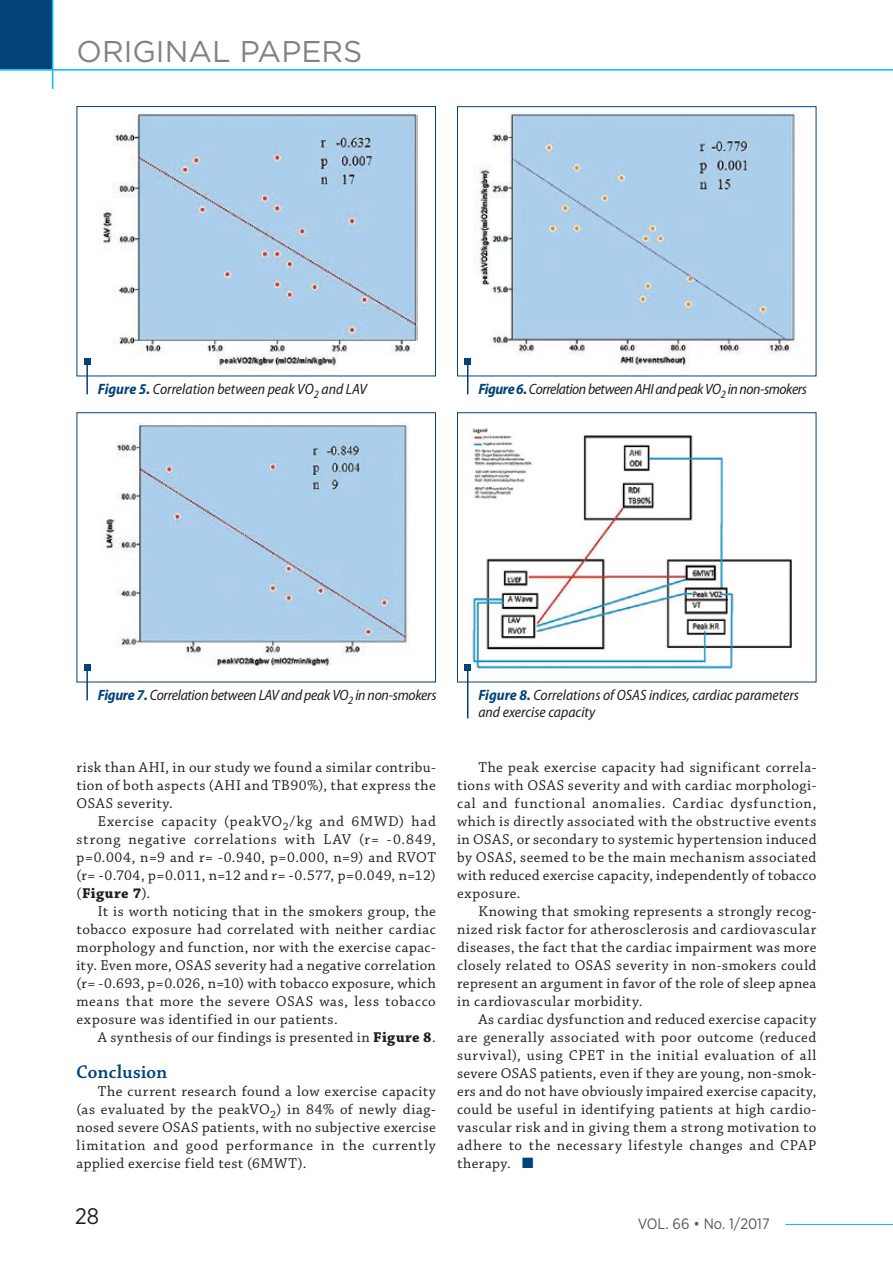
<style>
.page{position:relative;width:893px;height:1263px;background:#fff}
.page>*{position:absolute;margin:0;border:0;box-sizing:border-box;transform-origin:0 0}
.t1{font:30px "Gotham";color:#808285}
.t2{font:22.5px "Gotham Narrow";color:#231f20}
.t3{font:19.5px "Chaparral Pro Semibold Subh";letter-spacing:.015em;color:#004279}
.t4{font:15px/18px "Chaparral Pro";letter-spacing:.035em;color:#231f20;text-align:justify}
.t5{font:italic semi-condensed 15px/16.5px "Myriad Pro";letter-spacing:-.01em;color:#231f20}
.t6{font:italic semi-condensed 15px "Myriad Pro";letter-spacing:-.03em;color:#231f20}
.t7{font:15px "Gotham Narrow";color:#57585a}
.s1{font-weight:700;color:#004279}
.s2{font-weight:700}
.s3{color:#004279}
</style>
<div class="page">
<hr style="left:785px;top:1224px;width:108px;height:1px;background:#01bdf2">
<div style="left:0;top:0;width:52px;height:69px;background:#004279"></div>
<hr style="left:0;top:69px;width:893px;height:2px;background:#01bdf2">
<hr style="left:52px;top:0;width:1px;height:89px;background:#01bdf2">
<img style="left:103px;top:112px;width:314px;height:258px">
<div style="left:77px;top:106px;width:359px;height:270px;border:1px solid #004279"></div>
<img style="left:474px;top:112px;width:322px;height:258px">
<div style="left:457px;top:106px;width:359px;height:270px;border:1px solid #004279"></div>
<img style="left:106px;top:423px;width:304px;height:243px">
<div style="left:77px;top:412px;width:359px;height:270px;border:1px solid #004279"></div>
<img style="left:468px;top:428px;width:324px;height:246px">
<div style="left:457px;top:412px;width:359px;height:270px;border:1px solid #004279"></div>
<hr style="left:467px;top:667px;width:1px;height:51px;background:#004279">
<svg style="left:465px;top:664px;width:6px;height:6px"></svg>
<hr style="left:86px;top:667px;width:2px;height:33px;background:#004279">
<svg style="left:84px;top:664px;width:6px;height:6px"></svg>
<hr style="left:467px;top:361px;width:1px;height:33px;background:#004279">
<svg style="left:465px;top:358px;width:6px;height:6px"></svg>
<hr style="left:86px;top:361px;width:2px;height:33px;background:#004279">
<svg style="left:84px;top:358px;width:6px;height:6px"></svg>
<h1 class="t1" style="left:77px;top:32px;width:287px">ORIGINAL PAPERS</h1>
<p class="t5" style="left:98px;top:381px;width:271px"><span class="s1">Figure 5.</span> Correlation between peak VO<sub>2</sub> and LAV</p>
<p class="t6" style="left:478px;top:381px;width:330px"><span class="s1">Figure 6.</span> Correlation between AHI and peak VO<sub>2</sub> in non-smokers</p>
<p class="t5" style="left:98px;top:687px;width:340px"><span class="s1">Figure 7.</span> Correlation between LAV and peak VO<sub>2</sub> in non-smokers</p>
<p class="t4" style="left:77px;top:759px;width:361px">risk than AHI, in our study we found a similar contribu&shy;tion of both aspects (AHI and TB90%), that express the OSAS severity.</p>
<p class="t4" style="left:77px;top:813px;width:361px;text-indent:21px">Exercise capacity (peakVO<sub>2</sub>/kg and 6MWD) had strong negative correlations with LAV (r= -0.849, p=0.004, n=9 and r= -0.940, p=0.000, n=9) and RVOT (r= -0.704, p=0.011, n=12 and r= -0.577, p=0.049, n=12) (<span class="s2">Figure 7</span>).</p>
<p class="t4" style="left:77px;top:903px;width:361px;text-indent:21px">It is worth noticing that in the smokers group, the tobacco exposure had correlated with neither cardiac morphology and function, nor with the exercise capac&shy;ity. Even more, OSAS severity had a negative correlation (r= -0.693, p=0.026, n=10) with tobacco exposure, which means that more the severe OSAS was, less tobacco exposure was identified in our patients.</p>
<p class="t4" style="left:98px;top:1029px;width:340px">A synthesis of our findings is presented in <span class="s2">Figure 8</span>.</p>
<h3 class="t3" style="left:77px;top:1062px;width:92px">Conclusion</h3>
<p class="t4" style="left:77px;top:1083px;width:361px;text-indent:21px">The current research found a low exercise capacity (as evaluated by the peakVO<sub>2</sub>) in 84% of newly diag&shy;nosed severe OSAS patients, with no subjective exercise limitation and good performance in the currently applied exercise field test (6MWT).</p>
<p class="t5" style="left:478px;top:687px;width:322px"><span class="s1">Figure 8.</span> Correlations of OSAS indices, cardiac parameters and exercise capacity</p>
<p class="t4" style="left:457px;top:759px;width:361px;text-indent:21px">The peak exercise capacity had significant correla&shy;tions with OSAS severity and with cardiac morphologi&shy;cal and functional anomalies. Cardiac dysfunction, which is directly associated with the obstructive events in OSAS, or secondary to systemic hypertension induced by OSAS, seemed to be the main mechanism associated with reduced exercise capacity, independently of tobacco exposure.</p>
<p class="t4" style="left:457px;top:903px;width:361px;text-indent:21px">Knowing that smoking represents a strongly recog&shy;nized risk factor for atherosclerosis and cardiovascular diseases, the fact that the cardiac impairment was more closely related to OSAS severity in non-smokers could represent an argument in favor of the role of sleep apnea in cardiovascular morbidity.</p>
<p class="t4" style="left:457px;top:1011px;width:361px;text-indent:21px">As cardiac dysfunction and reduced exercise capacity are generally associated with poor outcome (reduced survival), using CPET in the initial evaluation of all severe OSAS patients, even if they are young, non-smok&shy;ers and do not have obviously impaired exercise capacity, could be useful in identifying patients at high cardio&shy;vascular risk and in giving them a strong motivation to adhere to the necessary lifestyle changes and CPAP therapy. <span class="s3">■</span></p>
<h2 class="t2" style="left:75px;top:1202px;width:25px">28</h2>
<p class="t7" style="left:638px;top:1214px;width:133px">VOL. 66 • No. 1/2017</p>
</div>
